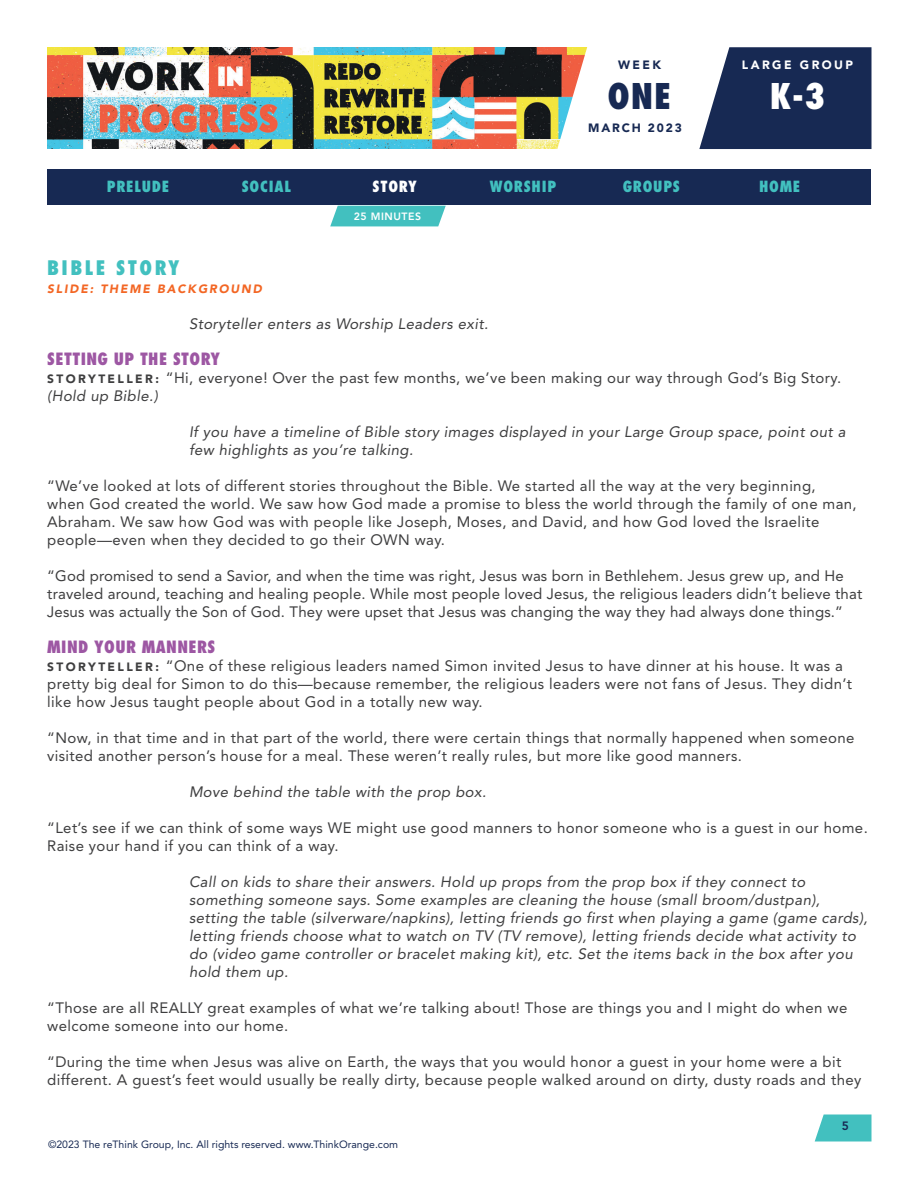
<style>
.page{position:relative;width:918px;height:1188px;background:#fff}
.page>*{position:absolute;margin:0;border:0;box-sizing:border-box;transform-origin:0 0}
.t1{font:800 condensed 34.5px "Futura Std";color:#172953}
.t2{font:800 condensed 34.5px "Futura Std";color:#fff}
.Paragraph_Style_1{font:800 condensed 19.5px "Futura Std";letter-spacing:.125em;color:#42c0bf}
.Paragraph_Style_1-2{font:800 condensed 16.5px "Futura Std";letter-spacing:.025em;color:#9d57a3}
.Paragraph_Style_1-3{font:15px/18px "Avenir LT Std";letter-spacing:.025em;color:#3e3e3f}
.BODY_INDENT{font:italic 15px/18px "Avenir LT Std";letter-spacing:.025em;color:#3e3e3f}
.t3{font:800 condensed 15px "Futura Std";letter-spacing:.05em;color:#42c0bf}
.t4{font:800 condensed 15px "Futura Std";letter-spacing:.05em;color:#fff}
.Paragraph_Style_1-4{font:italic 900 12px "Avenir LT Std";letter-spacing:.15em;color:#f36624}
.t5{font:900 12px "Avenir LT Std";letter-spacing:.15em;color:#172953}
.t6{font:900 12px "Avenir LT Std";letter-spacing:.2em;color:#fff}
.t7{font:800 12px "Avenir LT Std";color:#172953}
.t8{font:10.5px "Avenir LT Std";color:#172953}
.t9{font:800 10.5px "Avenir LT Std";letter-spacing:.05em;color:#fff}
.s1{font-weight:900;font-size:12px}
.s2{font-style:italic}
</style>
<div class="page">
<img style="left:47px;top:47px;width:510px;height:102px">
<svg style="left:815px;top:1114px;width:57px;height:28px;background:#57c7c6"></svg>
<svg style="left:557px;top:47px;width:315px;height:102px"></svg>
<div style="left:47px;top:170px;width:824px;height:36px;background:#172953"></div>
<svg style="left:330px;top:206px;width:116px;height:20px;background:#4fc4c3"></svg>
<p class="t5" style="left:618px;top:58px;width:44px">WEEK</p>
<p class="t6" style="left:742px;top:58px;width:113px">LARGE GROUP</p>
<h1 class="t1" style="left:608px;top:75px;width:65px">ONE</h1>
<h1 class="t2" style="left:770px;top:75px;width:57px">K-3</h1>
<p class="t5" style="left:588px;top:121px;width:95px">MARCH 2023</p>
<p class="t3" style="left:107px;top:177px;width:64px">PRELUDE</p>
<p class="t3" style="left:242px;top:177px;width:51px">SOCIAL</p>
<p class="t4" style="left:373px;top:177px;width:46px">STORY</p>
<p class="t3" style="left:490px;top:177px;width:68px">WORSHIP</p>
<p class="t3" style="left:623px;top:177px;width:59px">GROUPS</p>
<p class="t3" style="left:759px;top:177px;width:43px">HOME</p>
<p class="t9" style="left:354px;top:210px;width:69px">25 MINUTES</p>
<p class="Paragraph_Style_1" style="left:47px;top:256px;width:134px">BIBLE STORY</p>
<p class="Paragraph_Style_1-4" style="left:47px;top:282px;width:216px">SLIDE: THEME BACKGROUND</p>
<p class="BODY_INDENT" style="left:189px;top:315px;width:301px">Storyteller enters as Worship Leaders exit.</p>
<p class="Paragraph_Style_1-2" style="left:47px;top:349px;width:174px">SETTING UP THE STORY</p>
<p class="Paragraph_Style_1-3" style="left:47px;top:369px;width:795px"><span class="s1">S T O RY T E L L E R :</span> “Hi, everyone! Over the past few months, we’ve been making our way through God’s Big Story. <span class="s2">(Hold up Bible.)</span></p>
<p class="BODY_INDENT" style="left:189px;top:423px;width:658px">If you have a timeline of Bible story images displayed in your Large Group space, point out a few highlights as you’re talking.</p>
<p class="Paragraph_Style_1-3" style="left:47px;top:477px;width:811px">“We’ve looked at lots of different stories throughout the Bible. We started all the way at the very beginning,<br>when God created the world. We saw how God made a promise to bless the world through the family of one man, Abraham. We saw how God was with people like Joseph, Moses, and David, and how God loved the Israelite people—even when they decided to go their OWN way.</p>
<p class="Paragraph_Style_1-3" style="left:47px;top:567px;width:817px">“God promised to send a Savior, and when the time was right, Jesus was born in Bethlehem. Jesus grew up, and He traveled around, teaching and healing people. While most people loved Jesus, the religious leaders didn’t believe that<br>Jesus was actually the Son of God. They were upset that Jesus was changing the way they had always done things.”</p>
<p class="Paragraph_Style_1-2" style="left:47px;top:637px;width:170px">MIND YOUR MANNERS</p>
<p class="Paragraph_Style_1-3" style="left:47px;top:657px;width:806px"><span class="s1">S T O RY T E L L E R :</span> “One of these religious leaders named Simon invited Jesus to have dinner at his house. It was a pretty big deal for Simon to do this—because remember, the religious leaders were not fans of Jesus. They didn’t like how Jesus taught people about God in a totally new way.</p>
<p class="Paragraph_Style_1-3" style="left:47px;top:729px;width:809px">“Now, in that time and in that part of the world, there were certain things that normally happened when someone visited another person’s house for a meal. These weren’t really rules, but more like good manners.</p>
<p class="BODY_INDENT" style="left:189px;top:783px;width:299px">Move behind the table with the prop box.</p>
<p class="Paragraph_Style_1-3" style="left:47px;top:819px;width:822px">“Let’s see if we can think of some ways WE might use good manners to honor someone who is a guest in our home.<br>Raise your hand if you can think of a way.</p>
<p class="BODY_INDENT" style="left:189px;top:873px;width:680px">Call on kids to share their answers. Hold up props from the prop box if they connect to something someone says. Some examples are cleaning the house (small broom/dustpan), setting the table (silverware/napkins), letting friends go first when playing a game (game cards), letting friends choose what to watch on TV (TV remove), letting friends decide what activity to do (video game controller or bracelet making kit), etc. Set the items back in the box after you hold them up.</p>
<p class="Paragraph_Style_1-3" style="left:47px;top:999px;width:802px">“Those are all REALLY great examples of what we’re talking about! Those are things you and I might do when we welcome someone into our home.</p>
<p class="Paragraph_Style_1-3" style="left:47px;top:1053px;width:816px">“During the time when Jesus was alive on Earth, the ways that you would honor a guest in your home were a bit different. A guest’s feet would usually be really dirty, because people walked around on dirty, dusty roads and they</p>
<p class="t8" style="left:48px;top:1138px;width:352px">©2023 The reThink Group, Inc. All rights reserved. www.ThinkOrange.com</p>
<p class="t7" style="left:842px;top:1118px;width:9px">5</p>
</div>
